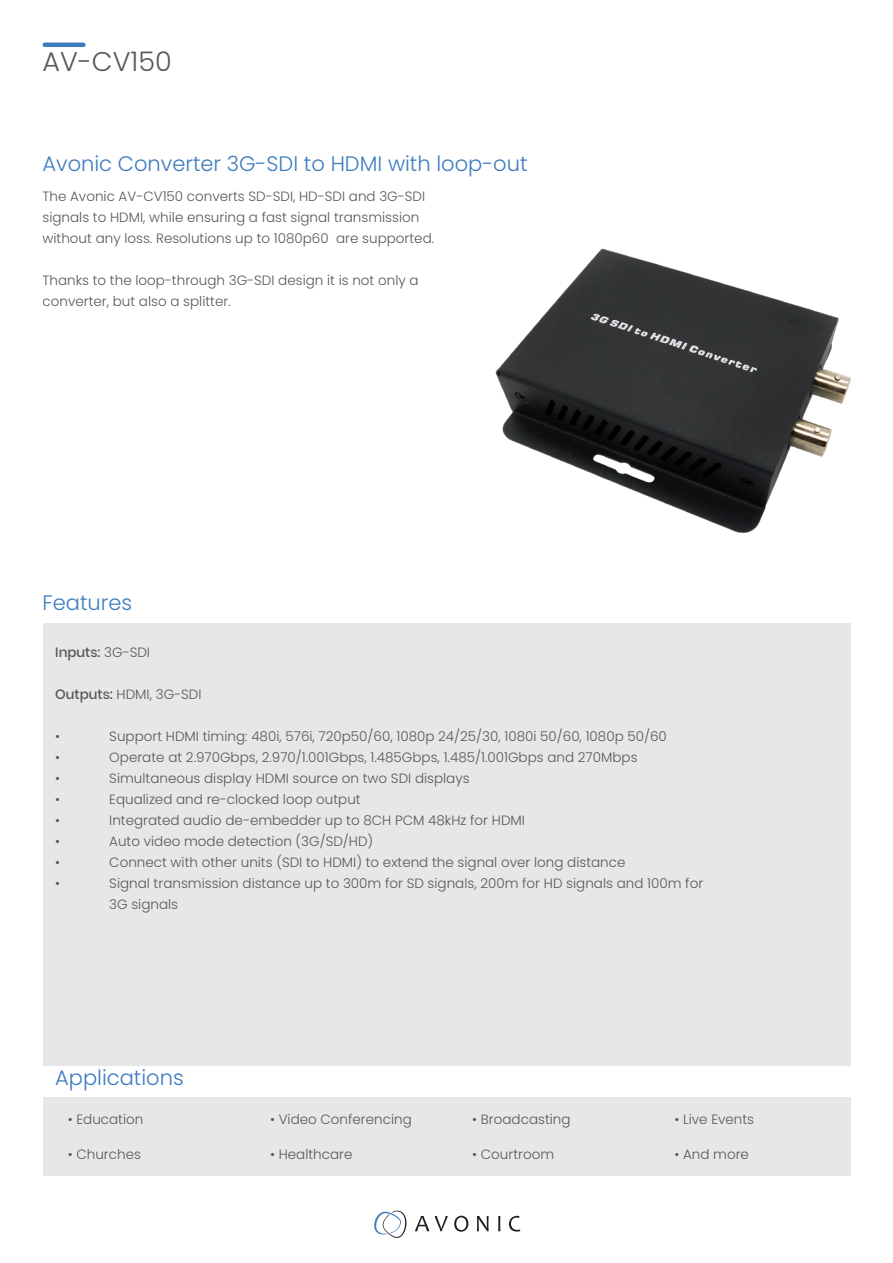
<style>
.page{position:relative;width:893px;height:1263px;background:#fff}
.page>*{position:absolute;margin:0;border:0;box-sizing:border-box;transform-origin:0 0}
.H1_-_capitalen___gri{font:300 27px "Poppins";color:#57585a}
.H2_-_blauw{font:300 21px "Poppins";color:#3c7bbf}
.Basis_tekst___p{font:300 13.5px/21px "Poppins";color:#57585a}
.Basis_tekst___p-2{font:500 13.5px "Poppins";color:#57585a}
.s1{font-weight:300}
.s2{font-weight:500}
</style>
<div class="page">
<div style="left:43px;top:623px;width:807px;height:442px;background:#e6e7e9"></div>
<svg style="left:374px;top:1210px;width:33px;height:28px"></svg>
<svg style="left:415px;top:1216px;width:14px;height:15px"></svg>
<svg style="left:435px;top:1216px;width:13px;height:15px"></svg>
<svg style="left:454px;top:1216px;width:14px;height:16px"></svg>
<svg style="left:477px;top:1216px;width:12px;height:15px"></svg>
<svg style="left:498px;top:1216px;width:2px;height:15px"></svg>
<svg style="left:509px;top:1216px;width:11px;height:15px"></svg>
<div style="left:43px;top:1097px;width:807px;height:79px;background:#e6e7e9"></div>
<hr style="left:45px;top:43px;width:38px;height:4px;background:#3c7bbf">
<img style="left:495px;top:248px;width:356px;height:285px">
<p class="H1_-_capitalen___gri" style="left:43px;top:46px;width:131px">AV-CV150</p>
<p class="H2_-_blauw" style="left:43px;top:151px;width:486px">Avonic Converter 3G-SDI to HDMI with loop-out</p>
<p class="Basis_tekst___p" style="left:43px;top:186px;width:393px">The Avonic AV-CV150 converts SD-SDI, HD-SDI and 3G-SDI signals to HDMI, while ensuring a fast signal transmission without any loss. Resolutions up to 1080p60 are supported.</p>
<p class="Basis_tekst___p" style="left:43px;top:270px;width:378px">Thanks to the loop-through 3G-SDI design it is not only a converter, but also a splitter.</p>
<h2 class="H2_-_blauw" style="left:43px;top:590px;width:91px">Features</h2>
<p class="Basis_tekst___p-2" style="left:55px;top:644px;width:96px">Inputs: <span class="s1">3G-SDI</span></p>
<p class="Basis_tekst___p" style="left:55px;top:683px;width:148px"><span class="s2">Outputs:</span> HDMI, 3G-SDI</p>
<p class="Basis_tekst___p" style="left:55px;top:725px;width:6px">•</p>
<p class="Basis_tekst___p" style="left:109px;top:725px;width:559px">Support HDMI timing: 480i, 576i, 720p50/60, 1080p 24/25/30, 1080i 50/60, 1080p 50/60</p>
<p class="Basis_tekst___p" style="left:55px;top:746px;width:6px">•</p>
<p class="Basis_tekst___p" style="left:109px;top:746px;width:530px">Operate at 2.970Gbps, 2.970/1.001Gbps, 1.485Gbps, 1.485/1.001Gbps and 270Mbps</p>
<p class="Basis_tekst___p" style="left:55px;top:767px;width:6px">•</p>
<p class="Basis_tekst___p" style="left:109px;top:767px;width:362px">Simultaneous display HDMI source on two SDI displays</p>
<p class="Basis_tekst___p" style="left:55px;top:788px;width:6px">•</p>
<p class="Basis_tekst___p" style="left:109px;top:788px;width:253px">Equalized and re-clocked loop output</p>
<p class="Basis_tekst___p" style="left:55px;top:809px;width:6px">•</p>
<p class="Basis_tekst___p" style="left:109px;top:809px;width:417px">Integrated audio de-embedder up to 8CH PCM 48kHz for HDMI</p>
<p class="Basis_tekst___p" style="left:55px;top:830px;width:6px">•</p>
<p class="Basis_tekst___p" style="left:109px;top:830px;width:265px">Auto video mode detection (3G/SD/HD)</p>
<p class="Basis_tekst___p" style="left:55px;top:851px;width:6px">•</p>
<p class="Basis_tekst___p" style="left:109px;top:851px;width:518px">Connect with other units (SDI to HDMI) to extend the signal over long distance</p>
<p class="Basis_tekst___p" style="left:55px;top:872px;width:6px">•</p>
<p class="Basis_tekst___p" style="left:109px;top:872px;width:595px">Signal transmission distance up to 300m for SD signals, 200m for HD signals and 100m for</p>
<p class="Basis_tekst___p" style="left:109px;top:893px;width:70px">3G signals</p>
<h2 class="H2_-_blauw" style="left:55px;top:1065px;width:130px">Applications</h2>
<p class="Basis_tekst___p" style="left:68px;top:1109px;width:77px">• Education</p>
<p class="Basis_tekst___p" style="left:68px;top:1143px;width:75px">• Churches</p>
<p class="Basis_tekst___p" style="left:270px;top:1109px;width:143px">• Video Conferencing</p>
<p class="Basis_tekst___p" style="left:270px;top:1143px;width:84px">• Healthcare</p>
<p class="Basis_tekst___p" style="left:472px;top:1109px;width:100px">• Broadcasting</p>
<p class="Basis_tekst___p" style="left:472px;top:1143px;width:83px">• Courtroom</p>
<p class="Basis_tekst___p" style="left:674px;top:1109px;width:81px">• Live Events</p>
<p class="Basis_tekst___p" style="left:674px;top:1143px;width:76px">• And more</p>
</div>
